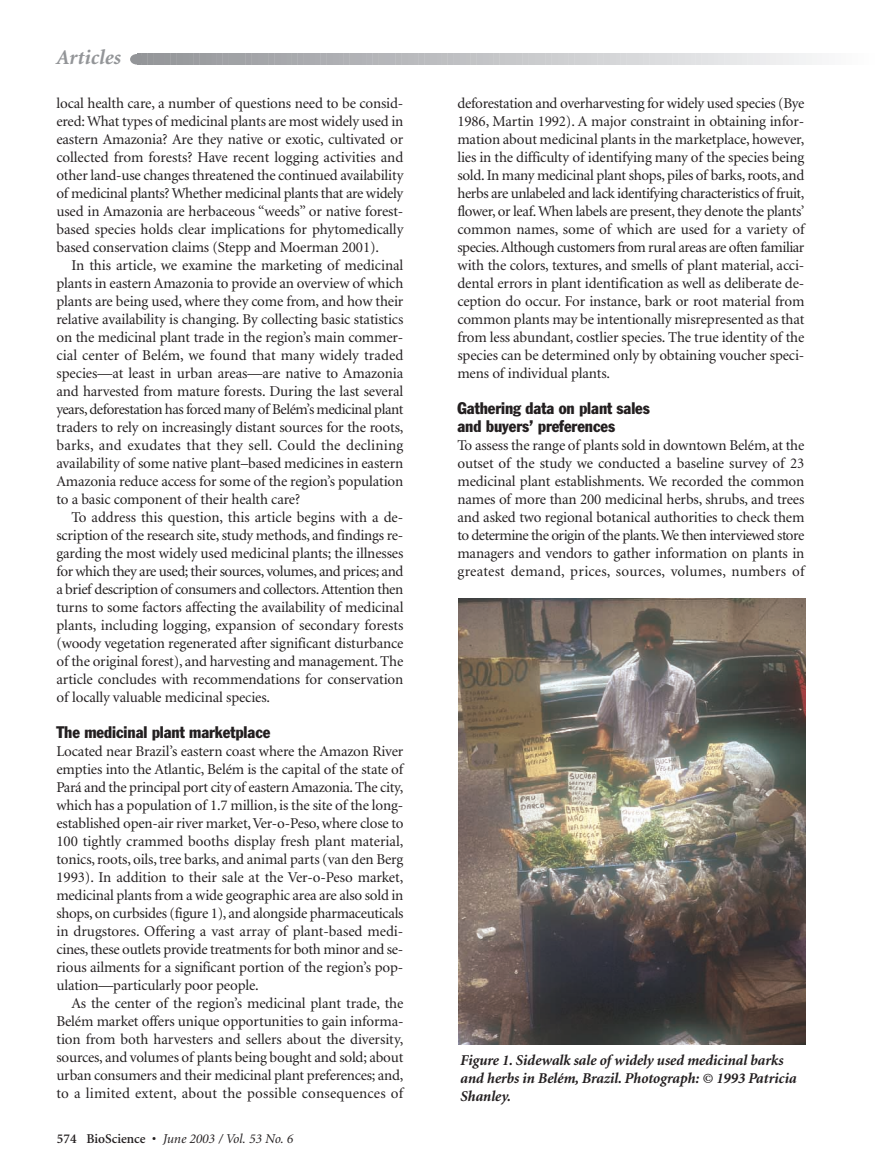
<style>
.page{position:relative;width:878px;height:1175px;background:#fff}
.page>*{position:absolute;margin:0;border:0;box-sizing:border-box;transform-origin:0 0}
.t1{font:italic 700 21px "Minion";color:#939598}
.t2{font:condensed 16.5px/18px "Franklin Gothic";letter-spacing:-.005em;color:#231f20}
.t3{font:15px/18px "Minion";letter-spacing:-.01em;color:#231f20;text-align:justify}
.t4{font:italic 700 15px/18px "Minion";letter-spacing:-.01em;color:#231f20}
.t5{font:italic 13.5px "Minion";color:#231f20}
.s1{font-weight:600;font-style:normal}
</style>
<div class="page">
<div style="left:130px;top:54px;width:13px;height:11px;background:#939598;border-radius:50%"></div>
<svg style="left:139px;top:54px;width:678px;height:10px;background:#c2c3c6"></svg>
<img style="left:458px;top:599px;width:347px;height:445px">
<h1 class="t1" style="left:56px;top:49px;width:66px">Articles</h1>
<p class="t3" style="left:56px;top:95px;width:348px">local health care, a number of questions need to be consid&shy;ered: What types of medicinal plants are most widely used in eastern Amazonia? Are they native or exotic, cultivated or collected from forests? Have recent logging activities and other land-use changes threatened the continued availability of medicinal plants? Whether medicinal plants that are widely used in Amazonia are herbaceous “weeds” or native forest&shy;based species holds clear implications for phytomedically based conservation claims (Stepp and Moerman 2001).</p>
<p class="t3" style="left:56px;top:257px;width:348px;text-indent:15px">In this article, we examine the marketing of medicinal plants in eastern Amazonia to provide an overview of which plants are being used, where they come from, and how their relative availability is changing. By collecting basic statistics on the medicinal plant trade in the region’s main commer&shy;cial center of Belém, we found that many widely traded species—at least in urban areas—are native to Amazonia and harvested from mature forests. During the last several years, deforestation has forced many of Belém’s medicinal plant traders to rely on increasingly distant sources for the roots, barks, and exudates that they sell. Could the declining availability of some native plant–based medicines in eastern Amazonia reduce access for some of the region’s population to a basic component of their health care?</p>
<p class="t3" style="left:56px;top:509px;width:348px;text-indent:15px">To address this question, this article begins with a de&shy;scription of the research site, study methods, and findings re&shy;garding the most widely used medicinal plants; the illnesses for which they are used; their sources, volumes, and prices; and a brief description of consumers and collectors.Attention then turns to some factors affecting the availability of medicinal plants, including logging, expansion of secondary forests (woody vegetation regenerated after significant disturbance of the original forest), and harvesting and management. The article concludes with recommendations for conservation of locally valuable medicinal species.</p>
<p class="t2" style="left:56px;top:724px;width:215px">The medicinal plant marketplace</p>
<p class="t3" style="left:56px;top:743px;width:348px">Located near Brazil’s eastern coast where the Amazon River empties into the Atlantic, Belém is the capital of the state of Pará and the principal port city of eastern Amazonia. The city, which has a population of 1.7 million, is the site of the long&shy;established open-air river market,Ver-o-Peso, where close to 100 tightly crammed booths display fresh plant material, tonics, roots, oils, tree barks, and animal parts (van den Berg 1993). In addition to their sale at the Ver-o-Peso market, medicinal plants from a wide geographic area are also sold in shops, on curbsides (figure 1), and alongside pharmaceuticals in drugstores. Offering a vast array of plant-based medi&shy;cines, these outlets provide treatments for both minor and se&shy;rious ailments for a significant portion of the region’s pop&shy;ulation—particularly poor people.</p>
<p class="t3" style="left:56px;top:995px;width:348px;text-indent:15px">As the center of the region’s medicinal plant trade, the Belém market offers unique opportunities to gain informa&shy;tion from both harvesters and sellers about the diversity, sources, and volumes of plants being bought and sold; about urban consumers and their medicinal plant preferences; and, to a limited extent, about the possible consequences of</p>
<p class="t5" style="left:57px;top:1133px;width:237px"><span class="s1">574 BioScience •</span> June 2003 / Vol. 53 No. 6</p>
<p class="t3" style="left:457px;top:95px;width:348px">deforestation and overharvesting for widely used species (Bye 1986, Martin 1992). A major constraint in obtaining infor&shy;mation about medicinal plants in the marketplace, however, lies in the difficulty of identifying many of the species being sold. In many medicinal plant shops, piles of barks, roots, and herbs are unlabeled and lack identifying characteristics of fruit, flower, or leaf.When labels are present, they denote the plants’ common names, some of which are used for a variety of species.Although customers from rural areas are often familiar with the colors, textures, and smells of plant material, acci&shy;dental errors in plant identification as well as deliberate de&shy;ception do occur. For instance, bark or root material from common plants may be intentionally misrepresented as that from less abundant, costlier species. The true identity of the species can be determined only by obtaining voucher speci&shy;mens of individual plants.</p>
<p class="t2" style="left:457px;top:400px;width:194px">Gathering data on plant sales and buyers’ preferences</p>
<p class="t3" style="left:457px;top:437px;width:348px">To assess the range of plants sold in downtown Belém, at the outset of the study we conducted a baseline survey of 23 medicinal plant establishments. We recorded the common names of more than 200 medicinal herbs, shrubs, and trees and asked two regional botanical authorities to check them to determine the origin of the plants.We then interviewed store managers and vendors to gather information on plants in greatest demand, prices, sources, volumes, numbers of</p>
<p class="t4" style="left:460px;top:1052px;width:338px">Figure 1. Sidewalk sale of widely used medicinal barks and herbs in Belém, Brazil. Photograph: © 1993 Patricia<br>Shanley.</p>
</div>
